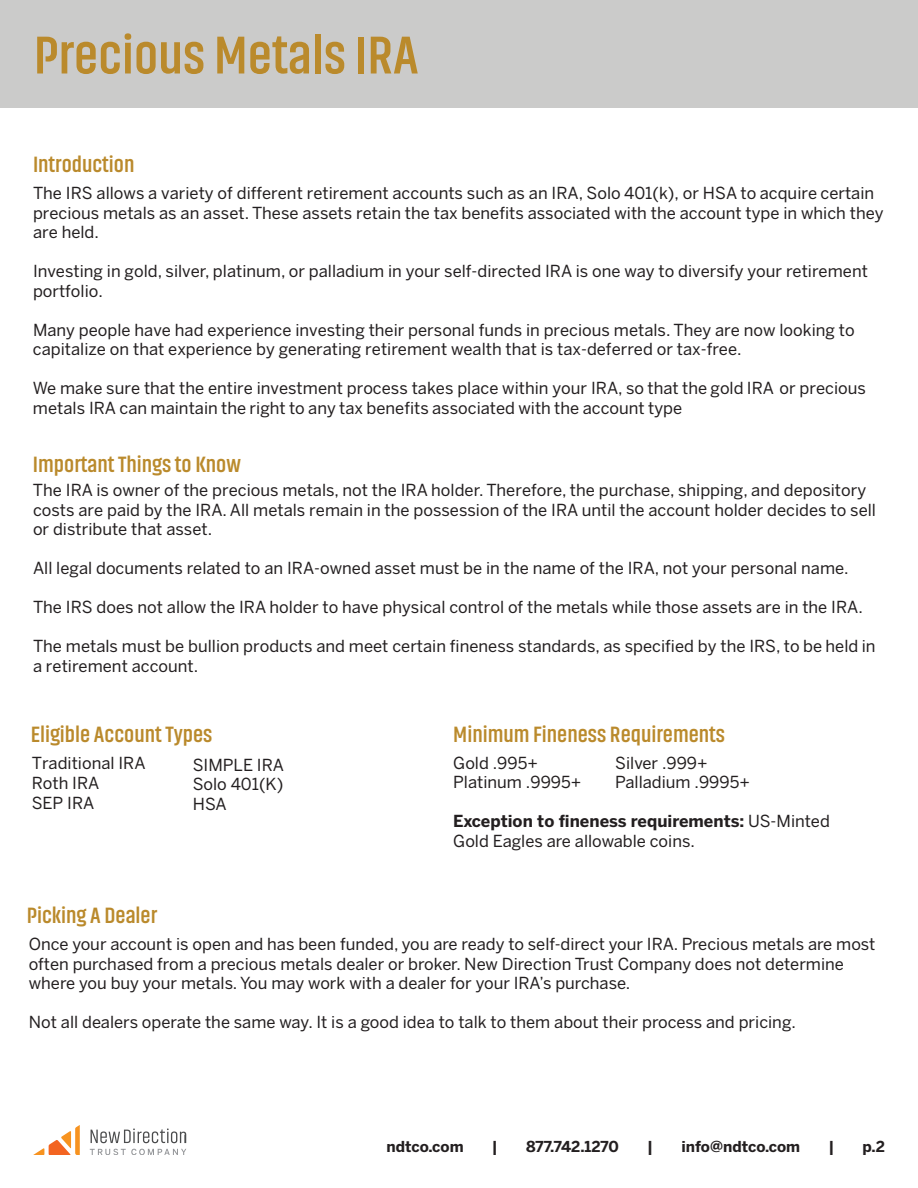
<style>
.page{position:relative;width:918px;height:1188px;background:#fff}
.page>*{position:absolute;margin:0;border:0;box-sizing:border-box;transform-origin:0 0}
.t1{font:700 54px "Akhand";color:#ba8a2c}
.t2{font:700 22.5px "Akhand";color:#ba8a2c}
.t3{font:16.5px/19.5px "Benton Sans";color:#231f20}
.t4{font:700 15px "Benton Sans";color:#231f20}
.s1{font-weight:700}
</style>
<div class="page">
<div style="left:0;top:0;width:918px;height:108px;background:#cbcbca"></div>
<svg style="left:91px;top:1128px;width:95px;height:15px"></svg>
<svg style="left:33px;top:1125px;width:47px;height:30px"></svg>
<svg style="left:90px;top:1149px;width:96px;height:6px"></svg>
<p class="t1" style="left:34px;top:26px;width:386px">Precious Metals IRA</p>
<p class="t2" style="left:33px;top:153px;width:103px">Introduction</p>
<p class="t3" style="left:33px;top:183px;width:852px">The IRS allows a variety of different retirement accounts such as an IRA, Solo 401(k), or HSA to acquire certain precious metals as an asset. These assets retain the tax benefits associated with the account type in which they are held.</p>
<p class="t3" style="left:33px;top:261px;width:836px">Investing in gold, silver, platinum, or palladium in your self-directed IRA is one way to diversify your retirement portfolio.</p>
<p class="t3" style="left:33px;top:320px;width:823px">Many people have had experience investing their personal funds in precious metals. They are now looking to capitalize on that experience by generating retirement wealth that is tax-deferred or tax-free.</p>
<p class="t3" style="left:33px;top:378px;width:834px">We make sure that the entire investment process takes place within your IRA, so that the gold IRA or precious metals IRA can maintain the right to any tax benefits associated with the account type</p>
<p class="t2" style="left:33px;top:452px;width:209px">Important Things to Know</p>
<p class="t3" style="left:33px;top:480px;width:845px">The IRA is owner of the precious metals, not the IRA holder. Therefore, the purchase, shipping, and depository costs are paid by the IRA. All metals remain in the possession of the IRA until the account holder decides to sell or distribute that asset.</p>
<p class="t3" style="left:33px;top:558px;width:817px">All legal documents related to an IRA-owned asset must be in the name of the IRA, not your personal name.</p>
<p class="t3" style="left:33px;top:597px;width:831px">The IRS does not allow the IRA holder to have physical control of the metals while those assets are in the IRA.</p>
<p class="t3" style="left:33px;top:636px;width:844px">The metals must be bullion products and meet certain fineness standards, as specified by the IRS, to be held in a retirement account.</p>
<p class="t2" style="left:31px;top:722px;width:183px">Eligible Account Types</p>
<p class="t3" style="left:193px;top:755px;width:93px;text-align:justify">SIMPLE IRA Solo 401(K)<br>HSA</p>
<p class="t3" style="left:32px;top:753px;width:115px">Traditional IRA<br>Roth IRA<br>SEP IRA</p>
<p class="t2" style="left:453px;top:722px;width:273px">Minimum Fineness Requirements</p>
<p class="t3" style="left:453px;top:753px;width:86px">Gold .995+</p>
<p class="t3" style="left:615px;top:753px;width:94px">Silver .999+</p>
<p class="t3" style="left:453px;top:772px;width:130px">Platinum .9995+</p>
<p class="t3" style="left:615px;top:772px;width:136px">Palladium .9995+</p>
<p class="t3" style="left:453px;top:811px;width:378px"><span class="s1">Exception to fineness requirements:</span> US-Minted<br>Gold Eagles are allowable coins.</p>
<p class="t2" style="left:27px;top:904px;width:132px">Picking A Dealer</p>
<p class="t3" style="left:29px;top:934px;width:848px">Once your account is open and has been funded, you are ready to self-direct your IRA. Precious metals are most often purchased from a precious metals dealer or broker. New Direction Trust Company does not determine where you buy your metals. You may work with a dealer for your IRA’s purchase.</p>
<p class="t3" style="left:29px;top:1012px;width:769px">Not all dealers operate the same way. It is a good idea to talk to them about their process and pricing.</p>
<p class="t4" style="left:387px;top:1137px;width:79px">ndtco.com</p>
<p class="t4" style="left:492px;top:1137px;width:7px">|</p>
<p class="t4" style="left:526px;top:1137px;width:94px">877.742.1270</p>
<p class="t4" style="left:647px;top:1137px;width:7px">|</p>
<p class="t4" style="left:681px;top:1137px;width:120px">info@ndtco.com</p>
<p class="t4" style="left:828px;top:1137px;width:7px">|</p>
<p class="t4" style="left:863px;top:1137px;width:24px">p.2</p>
</div>
